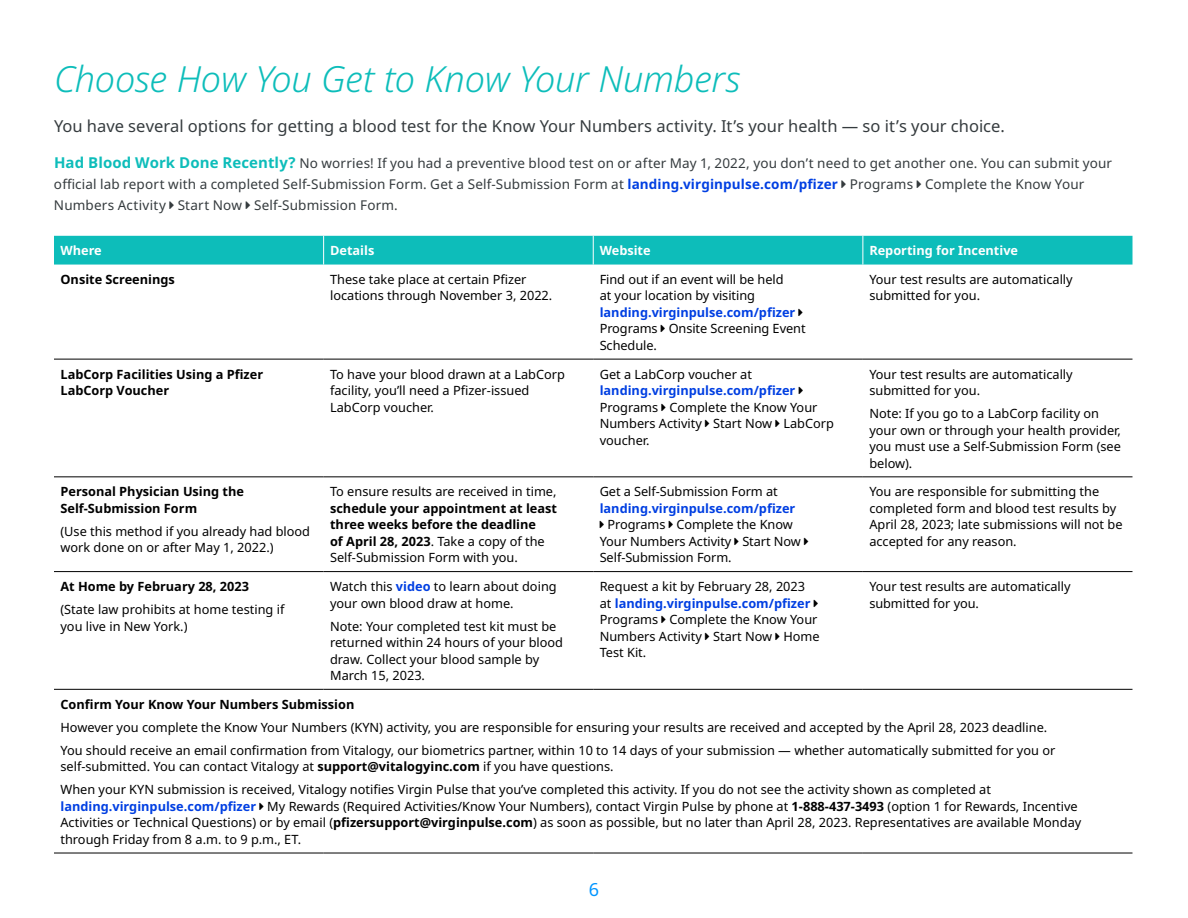
<style>
.page{position:relative;width:1188px;height:918px;background:#fff}
.page>*{position:absolute;margin:0;border:0;box-sizing:border-box;transform-origin:0 0}
.t1{font:italic 300 36px "Noto Sans";letter-spacing:-.01em;color:#0dbdba}
.t2{font:18px "Noto Sans";color:#0095ff}
.t3{font:16.5px "Noto Sans";color:#353b3e}
.t4{font:13.5px/21px "Noto Sans";letter-spacing:.01em;color:#353b3e}
.t5{font:12.75px/16.5px "Noto Sans";color:#000}
.t6{font:700 12.75px/16.5px "Noto Sans";color:#000}
.t7{font:700 12.75px "Noto Sans";color:#003fe2}
.t8{font:700 12.75px "Noto Sans";color:#fff}
.s1{font-weight:700;font-size:15px;color:#0dbdba}
.s2{font-weight:700;color:#003fe2}
.s3{font-weight:400}
.s4{font-weight:700}
</style>
<div class="page">
<hr style="left:54px;top:359px;width:270px;height:1px;background:#000">
<hr style="left:324px;top:359px;width:269px;height:1px;background:#000">
<hr style="left:593px;top:359px;width:270px;height:1px;background:#000">
<hr style="left:863px;top:359px;width:269px;height:1px;background:#000">
<hr style="left:54px;top:477px;width:270px;height:1px;background:#000">
<hr style="left:324px;top:477px;width:269px;height:1px;background:#000">
<hr style="left:593px;top:477px;width:270px;height:1px;background:#000">
<hr style="left:863px;top:477px;width:269px;height:1px;background:#000">
<hr style="left:54px;top:571px;width:270px;height:1px;background:#000">
<hr style="left:324px;top:571px;width:269px;height:1px;background:#000">
<hr style="left:593px;top:571px;width:270px;height:1px;background:#000">
<hr style="left:863px;top:571px;width:269px;height:1px;background:#000">
<hr style="left:54px;top:689px;width:270px;height:1px;background:#000">
<hr style="left:324px;top:689px;width:269px;height:1px;background:#000">
<hr style="left:593px;top:689px;width:270px;height:1px;background:#000">
<hr style="left:863px;top:689px;width:269px;height:1px;background:#000">
<hr style="left:54px;top:853px;width:270px;height:1px;background:#000">
<hr style="left:324px;top:853px;width:269px;height:1px;background:#000">
<hr style="left:593px;top:853px;width:270px;height:1px;background:#000">
<hr style="left:863px;top:853px;width:269px;height:1px;background:#000">
<div style="left:54px;top:236px;width:1078px;height:29px;background:#0dbdba"></div>
<h1 class="t1" style="left:54px;top:54px;width:688px">Choose How You Get to Know Your Numbers</h1>
<p class="t3" style="left:54px;top:117px;width:952px">You have several options for getting a blood test for the Know Your Numbers activity. It’s your health — so it’s your choice.</p>
<p class="t4" style="left:54px;top:153px;width:1060px"><span class="s1">Had Blood Work Done Recently?</span> No worries! If you had a preventive blood test on or after May 1, 2022, you don’t need to get another one. You can submit your official lab report with a completed Self-Submission Form. Get a Self-Submission Form at <span class="s2">landing.virginpulse.com/pfizer</span> Programs Complete the Know Your<br>Numbers Activity Start Now Self‑Submission Form.</p>
<p class="t8" style="left:60px;top:244px;width:43px">Where</p>
<p class="t8" style="left:330px;top:244px;width:46px">Details</p>
<p class="t8" style="left:600px;top:244px;width:52px">Website</p>
<p class="t8" style="left:869px;top:244px;width:150px">Reporting for Incentive</p>
<p class="t6" style="left:60px;top:271px;width:116px">Onsite Screenings</p>
<p class="t5" style="left:330px;top:271px;width:224px">These take place at certain Pfizer locations through November 3, 2022.</p>
<p class="t5" style="left:600px;top:271px;width:185px">Find out if an event will be held at your location by visiting</p>
<p class="t7" style="left:600px;top:305px;width:197px">landing.virginpulse.com/pfizer</p>
<p class="t5" style="left:600px;top:321px;width:207px">Programs Onsite Screening Event<br>Schedule.</p>
<p class="t5" style="left:869px;top:271px;width:205px">Your test results are automatically submitted for you.</p>
<p class="t6" style="left:60px;top:366px;width:204px">LabCorp Facilities Using a Pfizer<br>LabCorp Voucher</p>
<p class="t5" style="left:330px;top:366px;width:236px">To have your blood drawn at a LabCorp facility, you’ll need a Pfizer-issued<br>LabCorp voucher.</p>
<p class="t5" style="left:600px;top:366px;width:154px">Get a LabCorp voucher at</p>
<p class="t7" style="left:600px;top:383px;width:197px">landing.virginpulse.com/pfizer</p>
<p class="t5" style="left:600px;top:399px;width:236px">Programs Complete the Know Your<br>Numbers Activity Start Now LabCorp voucher.</p>
<p class="t6" style="left:60px;top:484px;width:185px">Personal Physician Using the<br>Self‑Submission Form</p>
<p class="t5" style="left:60px;top:523px;width:251px">(Use this method if you already had blood work done on or after May 1, 2022.)</p>
<p class="t5" style="left:330px;top:484px;width:228px">To ensure results are received in time,</p>
<p class="t6" style="left:330px;top:500px;width:228px">schedule your appointment at least three weeks before the deadline<br>of April 28, 2023<span class="s3">. Take a copy of the Self‑Submission Form with you.</span></p>
<p class="t5" style="left:600px;top:484px;width:179px">Get a Self-Submission Form at</p>
<p class="t7" style="left:600px;top:501px;width:197px">landing.virginpulse.com/pfizer</p>
<p class="t5" style="left:600px;top:517px;width:203px;text-indent:8px">Programs Complete the Know<br>Your Numbers Activity Start Now<br>Self‑Submission Form.</p>
<p class="t5" style="left:869px;top:366px;width:205px">Your test results are automatically submitted for you.</p>
<p class="t5" style="left:869px;top:406px;width:253px">Note: If you go to a LabCorp facility on your own or through your health provider, you must use a Self-Submission Form (see below).</p>
<p class="t5" style="left:869px;top:484px;width:255px">You are responsible for submitting the completed form and blood test results by April 28, 2023; late submissions will not be accepted for any reason.</p>
<p class="t6" style="left:60px;top:578px;width:190px">At Home by February 28, 2023</p>
<p class="t5" style="left:60px;top:601px;width:225px">(State law prohibits at home testing if you live in New York.)</p>
<p class="t5" style="left:330px;top:578px;width:228px">Watch this <span class="s2">video</span> to learn about doing your own blood draw at home.</p>
<p class="t5" style="left:330px;top:618px;width:235px">Note: Your completed test kit must be returned within 24 hours of your blood draw. Collect your blood sample by<br>March 15, 2023.</p>
<p class="t5" style="left:600px;top:578px;width:221px">Request a kit by February 28, 2023 at <span class="s2">landing.virginpulse.com/pfizer<br></span>Programs Complete the Know Your<br>Numbers Activity Start Now Home<br>Test Kit.</p>
<p class="t5" style="left:869px;top:578px;width:203px">Your test results are automatically submitted for you.</p>
<p class="t6" style="left:60px;top:696px;width:295px">Confirm Your Know Your Numbers Submission</p>
<p class="t5" style="left:60px;top:716px;width:996px;line-height:23px">However you complete the Know Your Numbers (KYN) activity, you are responsible for ensuring your results are received and accepted by the April 28, 2023 deadline.<br>You should receive an email confirmation from Vitalogy, our biometrics partner, within 10 to 14 days of your submission — whether automatically submitted for you or</p>
<p class="t5" style="left:60px;top:755px;width:932px;line-height:23px">self‑submitted. You can contact Vitalogy at <span class="s4">support@vitalogyinc.com</span> if you have questions.<br>When your KYN submission is received, Vitalogy notifies Virgin Pulse that you’ve completed this activity. If you do not see the activity shown as completed at</p>
<p class="t5" style="left:60px;top:798px;width:1022px"><span class="s2">landing.virginpulse.com/pfizer</span> My Rewards (Required Activities/Know Your Numbers), contact Virgin Pulse by phone at <span class="s4">1-888-437-3493</span> (option 1 for Rewards, Incentive<br>Activities or Technical Questions) or by email (<span class="s4">pfizersupport@virginpulse.com</span>) as soon as possible, but no later than April 28, 2023. Representatives are available Monday through Friday from 8 a.m. to 9 p.m., ET.</p>
<h2 class="t2" style="left:589px;top:879px;width:12px">6</h2>
</div>
